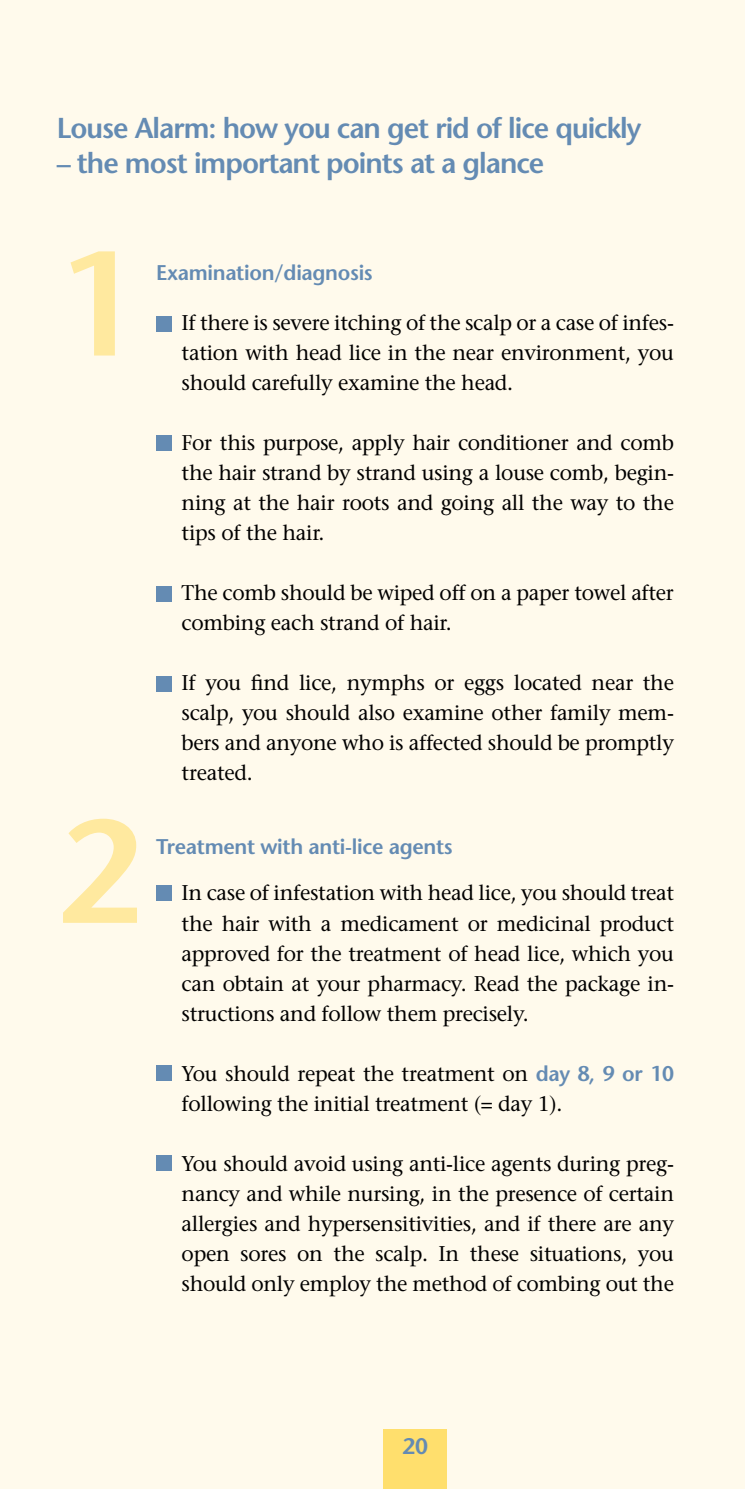
<style>
.page{position:relative;width:745px;height:1489px;background:#fff}
.page>*{position:absolute;margin:0;border:0;box-sizing:border-box;transform-origin:0 0}
.t1{font:600 146.25px "Stone Sans";color:#ffe99f}
.t2{font:600 28.75px "Stone Sans";letter-spacing:-.035em;color:#648bb3}
.t3{font:600 22.5px "Stone Sans";color:#648bb3}
.t4{font:21.25px/30px "Stone Serif";letter-spacing:-.015em;color:#000;text-align:justify}
.t5{font:600 21.25px "Stone Sans";letter-spacing:-.015em;color:#648bb3}
.s1{font-family:"Stone Sans";font-weight:600;color:#648bb3}
</style>
<div class="page">
<div style="left:0;top:0;width:744px;height:1488px;background:#fffaec"></div>
<div style="left:383px;top:1428px;width:63px;height:60px;background:#ffdf6d"></div>
<div style="left:156px;top:315px;width:16px;height:16px;background:#648bb3"></div>
<div style="left:156px;top:435px;width:16px;height:16px;background:#648bb3"></div>
<div style="left:156px;top:585px;width:16px;height:16px;background:#648bb3"></div>
<div style="left:156px;top:675px;width:16px;height:16px;background:#648bb3"></div>
<div style="left:156px;top:884px;width:16px;height:16px;background:#648bb3"></div>
<div style="left:156px;top:1065px;width:16px;height:16px;background:#648bb3"></div>
<div style="left:156px;top:1155px;width:16px;height:16px;background:#648bb3"></div>
<h2 class="t2" style="left:57px;top:110px;width:586px">Louse Alarm: how you can get rid of lice quickly</h2>
<h2 class="t2" style="left:57px;top:145px;width:489px">– the most important points at a glance</h2>
<h1 class="t1" style="left:57px;top:213px;width:85px">1</h1>
<h1 class="t1" style="left:57px;top:780px;width:85px">2</h1>
<p class="t5" style="left:156px;top:259px;width:218px">Examination/diagnosis</p>
<p class="t4" style="left:181px;top:307px;width:493px">If there is severe itching of the scalp or a case of infes&shy;tation with head lice in the near environment, you should carefully examine the head.</p>
<p class="t4" style="left:181px;top:427px;width:493px">For this purpose, apply hair conditioner and comb the hair strand by strand using a louse comb, begin&shy;ning at the hair roots and going all the way to the tips of the hair.</p>
<p class="t4" style="left:181px;top:577px;width:493px">The comb should be wiped off on a paper towel after combing each strand of hair.</p>
<p class="t4" style="left:181px;top:667px;width:493px">If you find lice, nymphs or eggs located near the scalp, you should also examine other family mem&shy;bers and anyone who is affected should be promptly treated.</p>
<p class="t5" style="left:156px;top:833px;width:298px">Treatment with anti-lice agents</p>
<p class="t4" style="left:181px;top:877px;width:493px">In case of infestation with head lice, you should treat the hair with a medicament or medicinal product approved for the treatment of head lice, which you can obtain at your pharmacy. Read the package in&shy;structions and follow them precisely.</p>
<p class="t4" style="left:181px;top:1057px;width:493px">You should repeat the treatment on <span class="s1">day 8, 9 or 10 </span>following the initial treatment (= day 1).</p>
<p class="t4" style="left:181px;top:1147px;width:493px">You should avoid using anti-lice agents during preg&shy;nancy and while nursing, in the presence of certain allergies and hypersensitivities, and if there are any open sores on the scalp. In these situations, you should only employ the method of combing out the</p>
<p class="t3" style="left:402px;top:1431px;width:27px">20</p>
</div>
